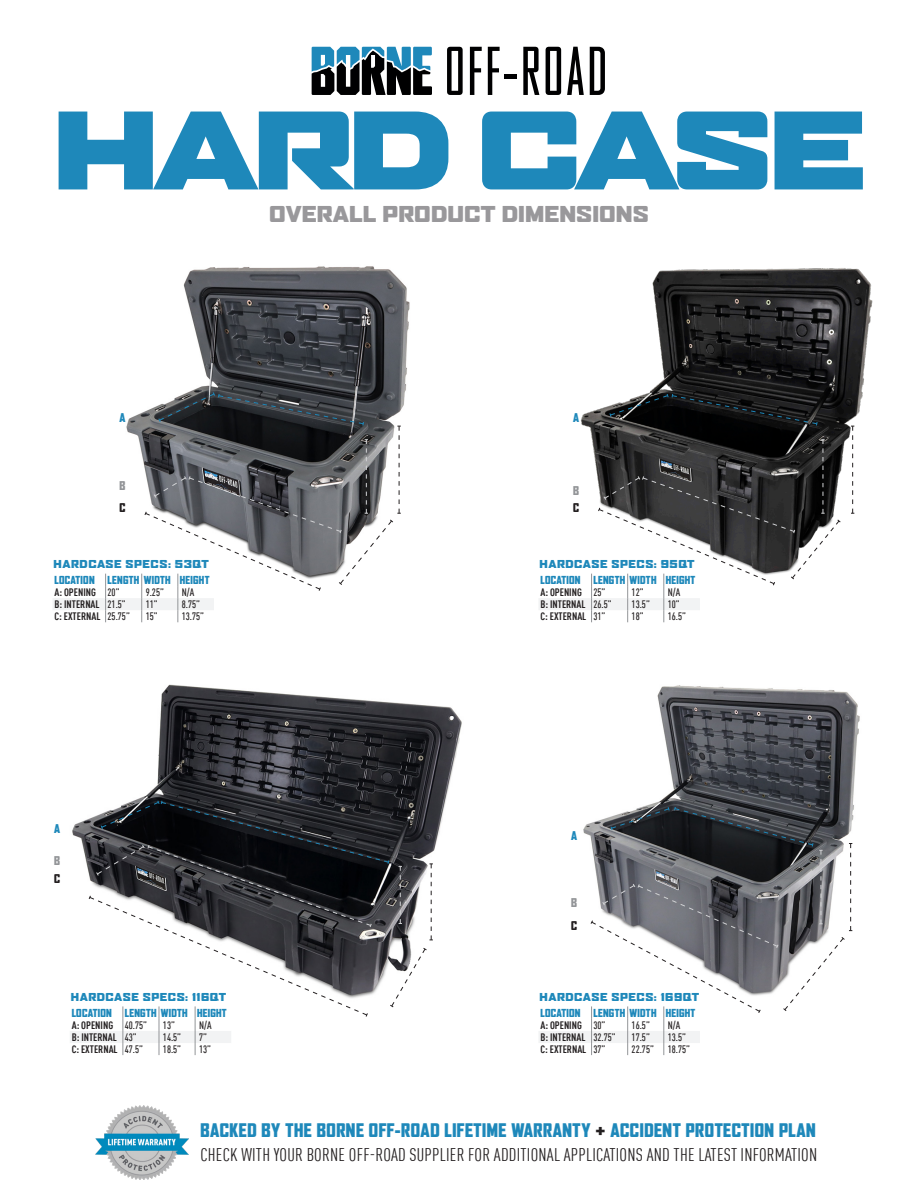
<style>
.page{position:relative;width:918px;height:1188px;background:#fff}
.page>*{position:absolute;margin:0;border:0;box-sizing:border-box;transform-origin:0 0}
.t1{font:900 expanded 102px "Agency FB";letter-spacing:-.07em;color:#1e88ba}
.t2{font:900 expanded 21px "Agency FB";letter-spacing:.005em;color:#99989b}
.t3{font:condensed 18px "DINOT";letter-spacing:.015em;color:#231f20}
.t4{font:900 18px "Agency FB";letter-spacing:.03em;color:#1e88ba}
.t5{font:900 11.7px "Agency FB";color:#1e88ba}
.t6{font:900 11.7px "Agency FB";color:#231f20}
.t7{font:900 11.7px "Agency FB";color:#939598}
.t8{font:700 condensed 10.65px "DINOT";color:#231f20}
.t9{font:900 10.65px "Agency FB";letter-spacing:.025em;color:#1e88ba}
.t10{font:500 condensed 10.65px "DINOT";color:#231f20}
.t11{font:900 expanded 10.5px "Agency FB";letter-spacing:.05em;color:#1e88ba}
.s1{font-weight:500}
.s2{color:#231f20}
</style>
<div class="page">
<img style="left:645px;top:685px;width:215px;height:246px">
<img style="left:105px;top:622px;width:357px;height:229px">
<svg style="left:447px;top:47px;width:16px;height:48px"></svg>
<svg style="left:470px;top:47px;width:12px;height:48px"></svg>
<svg style="left:488px;top:47px;width:12px;height:48px"></svg>
<hr style="left:504px;top:74px;width:12px;height:4px;background:#000001">
<svg style="left:523px;top:47px;width:16px;height:48px"></svg>
<svg style="left:546px;top:47px;width:15px;height:48px"></svg>
<svg style="left:567px;top:47px;width:17px;height:48px"></svg>
<svg style="left:590px;top:47px;width:15px;height:48px"></svg>
<svg style="left:312px;top:47px;width:120px;height:48px"></svg>
<img style="left:183px;top:266px;width:227px;height:144px">
<svg style="left:53px;top:391px;width:348px;height:231px"></svg>
<img style="left:580px;top:268px;width:293px;height:246px">
<svg style="left:609px;top:393px;width:209px;height:33px;background:#202223"></svg>
<svg style="left:851px;top:426px;width:3px;height:88px"></svg>
<svg style="left:539px;top:439px;width:302px;height:183px"></svg>
<svg style="left:70px;top:800px;width:363px;height:255px"></svg>
<svg style="left:539px;top:806px;width:313px;height:249px"></svg>
<img style="left:96px;top:1105px;width:92px;height:74px">
<h1 class="t1" style="left:51px;top:92px;width:817px">HARD CASE</h1>
<h2 class="t2" style="left:269px;top:201px;width:381px">OVERALL PRODUCT DIMENSIONS</h2>
<p class="t5" style="left:120px;top:411px;width:7px">A</p>
<p class="t5" style="left:573px;top:411px;width:7px">A</p>
<p class="t7" style="left:120px;top:478px;width:7px">B</p>
<p class="t7" style="left:573px;top:483px;width:7px">B</p>
<p class="t6" style="left:120px;top:501px;width:7px">C</p>
<p class="t6" style="left:573px;top:501px;width:7px">C</p>
<p class="t11" style="left:54px;top:558px;width:157px">HARDCASE SPECS: 53QT</p>
<p class="t11" style="left:540px;top:558px;width:157px">HARDCASE SPECS: 95QT</p>
<p class="t9" style="left:54px;top:574px;width:156px">LOCATION LENGTH WIDTH HEIGHT</p>
<p class="t8" style="left:54px;top:585px;width:67px">A: OPENING <span class="s1">20”</span></p>
<p class="t10" style="left:146px;top:585px;width:20px">9.25”</p>
<p class="t10" style="left:182px;top:585px;width:14px">N/A</p>
<p class="t8" style="left:54px;top:597px;width:73px">B: INTERNAL <span class="s1">21.5”</span></p>
<p class="t10" style="left:146px;top:597px;width:14px">11”</p>
<p class="t10" style="left:182px;top:597px;width:20px">8.75”</p>
<p class="t8" style="left:54px;top:609px;width:77px">C: EXTERNAL <span class="s1">25.75”</span></p>
<p class="t10" style="left:146px;top:609px;width:14px">15”</p>
<p class="t10" style="left:182px;top:609px;width:24px">13.75”</p>
<p class="t9" style="left:540px;top:574px;width:156px">LOCATION LENGTH WIDTH HEIGHT</p>
<p class="t8" style="left:540px;top:585px;width:67px">A: OPENING <span class="s1">25”</span></p>
<p class="t10" style="left:632px;top:585px;width:14px">12”</p>
<p class="t10" style="left:668px;top:585px;width:14px">N/A</p>
<p class="t8" style="left:540px;top:597px;width:73px">B: INTERNAL <span class="s1">26.5”</span></p>
<p class="t10" style="left:632px;top:597px;width:20px">13.5”</p>
<p class="t10" style="left:668px;top:597px;width:14px">10”</p>
<p class="t8" style="left:540px;top:609px;width:67px">C: EXTERNAL <span class="s1">31”</span></p>
<p class="t10" style="left:632px;top:609px;width:14px">18”</p>
<p class="t10" style="left:668px;top:609px;width:20px">16.5”</p>
<p class="t5" style="left:54px;top:822px;width:7px">A</p>
<p class="t7" style="left:54px;top:854px;width:7px">B</p>
<p class="t6" style="left:54px;top:872px;width:7px">C</p>
<p class="t11" style="left:71px;top:991px;width:157px">HARDCASE SPECS: 116QT</p>
<p class="t9" style="left:72px;top:1007px;width:156px">LOCATION LENGTH WIDTH HEIGHT</p>
<p class="t8" style="left:72px;top:1017px;width:77px">A: OPENING <span class="s1">40.75”</span></p>
<p class="t10" style="left:163px;top:1018px;width:14px">13”</p>
<p class="t10" style="left:199px;top:1018px;width:14px">N/A</p>
<p class="t8" style="left:72px;top:1029px;width:67px">B: INTERNAL <span class="s1">43”</span></p>
<p class="t10" style="left:163px;top:1030px;width:20px">14.5”</p>
<p class="t10" style="left:199px;top:1030px;width:9px">7”</p>
<p class="t8" style="left:72px;top:1042px;width:73px">C: EXTERNAL <span class="s1">47.5”</span></p>
<p class="t10" style="left:163px;top:1042px;width:20px">18.5”</p>
<p class="t10" style="left:199px;top:1042px;width:14px">13”</p>
<p class="t5" style="left:571px;top:828px;width:7px">A</p>
<p class="t7" style="left:571px;top:896px;width:7px">B</p>
<p class="t6" style="left:571px;top:918px;width:7px">C</p>
<p class="t11" style="left:540px;top:991px;width:161px">HARDCASE SPECS: 169QT</p>
<p class="t9" style="left:540px;top:1007px;width:156px">LOCATION LENGTH WIDTH HEIGHT</p>
<p class="t8" style="left:540px;top:1017px;width:67px">A: OPENING <span class="s1">30”</span></p>
<p class="t10" style="left:632px;top:1018px;width:20px">16.5”</p>
<p class="t10" style="left:668px;top:1018px;width:14px">N/A</p>
<p class="t8" style="left:540px;top:1029px;width:77px">B: INTERNAL <span class="s1">32.75”</span></p>
<p class="t10" style="left:632px;top:1030px;width:20px">17.5”</p>
<p class="t10" style="left:668px;top:1030px;width:20px">13.5”</p>
<p class="t8" style="left:540px;top:1042px;width:67px">C: EXTERNAL <span class="s1">37”</span></p>
<p class="t10" style="left:632px;top:1042px;width:24px">22.75”</p>
<p class="t10" style="left:668px;top:1042px;width:24px">18.75”</p>
<h3 class="t4" style="left:200px;top:1120px;width:617px">BACKED BY THE BORNE OFF-ROAD LIFETIME WARRANTY <span class="s2">+</span> ACCIDENT PROTECTION PLAN</h3>
<h3 class="t3" style="left:200px;top:1143px;width:618px">CHECK WITH YOUR BORNE OFF-ROAD SUPPLIER FOR ADDITIONAL APPLICATIONS AND THE LATEST INFORMATION</h3>
</div>
